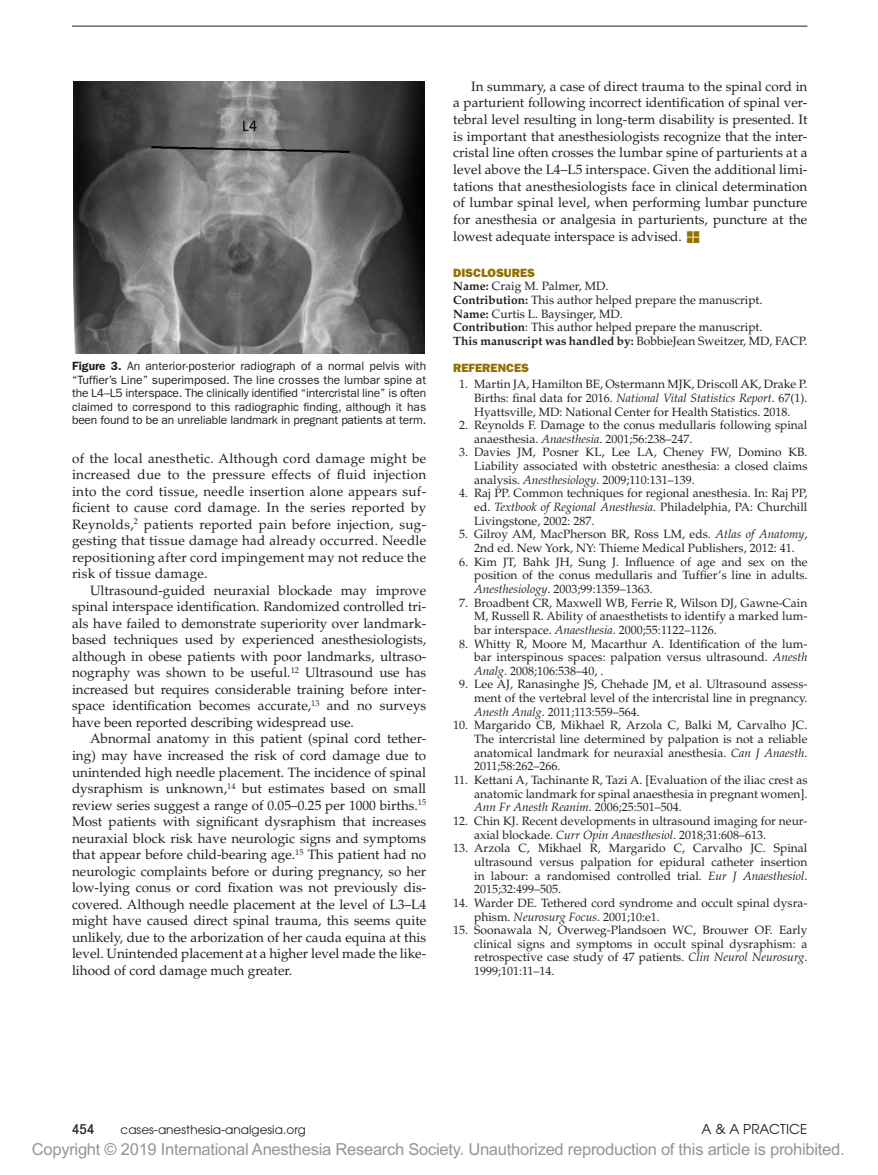
<style>
.page{position:relative;width:878px;height:1175px;background:#fff}
.page>*{position:absolute;margin:0;border:0;box-sizing:border-box;transform-origin:0 0}
.t1{font:16.5px "Arial MT Std";letter-spacing:-.015em;color:#939598}
.t2{font:13.5px/16.5px "Palatino LT Std";color:#231f20;text-align:justify}
.t3{font:13.5px "Avant Garde";letter-spacing:.005em;color:#231f20}
.t4{font:500 condensed 13.5px "Avant Garde";color:#231f20}
.t5{font:12px/13.6px "Palatino LT Std";color:#231f20;text-align:justify}
.t6{font:12px/13.5px "ITC Franklin Gothic Std";letter-spacing:-.015em;color:#231f20;text-align:justify}
.t7{font:12px "Avant Garde";letter-spacing:.005em;color:#231f20}
.t8{font:12px "ITC Franklin Gothic Std Hvy";color:#927100}
.s1{font-weight:600}
.s2{font-weight:700}
.s3{font-style:italic}
</style>
<div class="page">
<hr style="left:72px;top:26px;width:735px;height:1px;background:#231f20">
<img style="left:74px;top:81px;width:350px;height:272px">
<p class="t6" style="left:72px;top:359px;width:356px"><span class="s1">Figure 3.</span> An anterior-posterior radiograph of a normal pelvis with “Tuffier’s Line” superimposed. The line crosses the lumbar spine at the L4–L5 interspace. The clinically identified “intercristal line” is often claimed to correspond to this radiographic finding, although it has been found to be an unreliable landmark in pregnant patients at term.</p>
<p class="t2" style="left:72px;top:450px;width:356px">of the local anesthetic. Although cord damage might be increased due to the pressure effects of fluid injection into the cord tissue, needle insertion alone appears suf&shy;ficient to cause cord damage. In the series reported by Reynolds,<sup>2</sup> patients reported pain before injection, sug&shy;gesting that tissue damage had already occurred. Needle repositioning after cord impingement may not reduce the risk of tissue damage.</p>
<p class="t2" style="left:72px;top:582px;width:356px;text-indent:18px">Ultrasound-guided neuraxial blockade may improve spinal interspace identification. Randomized controlled tri&shy;als have failed to demonstrate superiority over landmark&shy;based techniques used by experienced anesthesiologists, although in obese patients with poor landmarks, ultraso&shy;nography was shown to be useful.<sup>12</sup> Ultrasound use has increased but requires considerable training before inter&shy;space identification becomes accurate,<sup>13</sup> and no surveys have been reported describing widespread use.</p>
<p class="t2" style="left:72px;top:731px;width:356px;text-indent:18px">Abnormal anatomy in this patient (spinal cord tether&shy;ing) may have increased the risk of cord damage due to unintended high needle placement. The incidence of spinal dysraphism is unknown,<sup>14</sup> but estimates based on small review series suggest a range of 0.05–0.25 per 1000 births.<sup>15<br></sup>Most patients with significant dysraphism that increases neuraxial block risk have neurologic signs and symptoms that appear before child-bearing age.<sup>15</sup> This patient had no neurologic complaints before or during pregnancy, so her low-lying conus or cord fixation was not previously dis&shy;covered. Although needle placement at the level of L3–L4 might have caused direct spinal trauma, this seems quite unlikely, due to the arborization of her cauda equina at this level. Unintended placement at a higher level made the like&shy;lihood of cord damage much greater.</p>
<p class="t2" style="left:453px;top:78px;width:356px;text-indent:18px">In summary, a case of direct trauma to the spinal cord in a parturient following incorrect identification of spinal ver&shy;tebral level resulting in long-term disability is presented. It is important that anesthesiologists recognize that the inter&shy;cristal line often crosses the lumbar spine of parturients at a level above the L4–L5 interspace. Given the additional limi&shy;tations that anesthesiologists face in clinical determination of lumbar spinal level, when performing lumbar puncture for anesthesia or analgesia in parturients, puncture at the lowest adequate interspace is advised.</p>
<p class="t8" style="left:453px;top:266px;width:83px">DISCLOSURES</p>
<p class="t5" style="left:453px;top:280px;width:355px;text-align:left"><span class="s2">Name:</span> Craig M. Palmer, MD.<br><span class="s2">Contribution:</span> This author helped prepare the manuscript.<br><span class="s2">Name:</span> Curtis L. Baysinger, MD.<br><span class="s2">Contribution</span>: This author helped prepare the manuscript.<br><span class="s2">This manuscript was handled by:</span> BobbieJean Sweitzer, MD, FACP.</p>
<p class="t8" style="left:453px;top:361px;width:77px">REFERENCES</p>
<p class="t5" style="left:474px;top:377px;width:335px;text-indent:-15px">1. Martin JA, Hamilton BE, Ostermann MJK, Driscoll AK, Drake P.<br>Births: final data for 2016. <span class="s3">National Vital Statistics Report</span>. 67(1).<br>Hyattsville, MD: National Center for Health Statistics. 2018.</p>
<p class="t5" style="left:474px;top:418px;width:334px;text-indent:-15px">2. Reynolds F. Damage to the conus medullaris following spinal anaesthesia. <span class="s3">Anaesthesia</span>. 2001;56:238–247.</p>
<p class="t5" style="left:474px;top:446px;width:335px;text-indent:-15px">3. Davies JM, Posner KL, Lee LA, Cheney FW, Domino KB.<br>Liability associated with obstetric anesthesia: a closed claims analysis. <span class="s3">Anesthesiology</span>. 2009;110:131–139.</p>
<p class="t5" style="left:474px;top:486px;width:335px;text-indent:-15px">4. Raj PP. Common techniques for regional anesthesia. In: Raj PP, ed. <span class="s3">Textbook of Regional Anesthesia</span>. Philadelphia, PA: Churchill Livingstone, 2002: 287.</p>
<p class="t5" style="left:459px;top:527px;width:350px;text-align:center">5. Gilroy AM, MacPherson BR, Ross LM, eds. <span class="s3">Atlas of Anatomy</span>,<br>2nd ed. New York, NY: Thieme Medical Publishers, 2012: 41.</p>
<p class="t5" style="left:474px;top:555px;width:334px;text-indent:-15px">6. Kim JT, Bahk JH, Sung J. Influence of age and sex on the position of the conus medullaris and Tuffier’s line in adults.<br><span class="s3">Anesthesiology</span>. 2003;99:1359–1363.</p>
<p class="t5" style="left:474px;top:596px;width:335px;text-indent:-15px">7. Broadbent CR, Maxwell WB, Ferrie R, Wilson DJ, Gawne-Cain M, Russell R. Ability of anaesthetists to identify a marked lum&shy;bar interspace. <span class="s3">Anaesthesia</span>. 2000;55:1122–1126.</p>
<p class="t5" style="left:474px;top:637px;width:335px;text-indent:-15px">8. Whitty R, Moore M, Macarthur A. Identification of the lum&shy;bar interspinous spaces: palpation versus ultrasound. <span class="s3">Anesth Analg</span>. 2008;106:538–40, .</p>
<p class="t5" style="left:474px;top:678px;width:335px;text-indent:-15px">9. Lee AJ, Ranasinghe JS, Chehade JM, et al. Ultrasound assess&shy;ment of the vertebral level of the intercristal line in pregnancy.<br><span class="s3">Anesth Analg</span>. 2011;113:559–564.</p>
<p class="t5" style="left:474px;top:718px;width:335px;text-indent:-21px">10. Margarido CB, Mikhael R, Arzola C, Balki M, Carvalho JC.<br>The intercristal line determined by palpation is not a reliable anatomical landmark for neuraxial anesthesia. <span class="s3">Can J Anaesth</span>.<br>2011;58:262–266.</p>
<p class="t5" style="left:474px;top:773px;width:334px;text-indent:-20px">11. Kettani A, Tachinante R, Tazi A. [Evaluation of the iliac crest as anatomic landmark for spinal anaesthesia in pregnant women].<br><span class="s3">Ann Fr Anesth Reanim</span>. 2006;25:501–504.</p>
<p class="t5" style="left:474px;top:814px;width:334px;text-indent:-21px">12. Chin KJ. Recent developments in ultrasound imaging for neur&shy;axial blockade. <span class="s3">Curr Opin Anaesthesiol</span>. 2018;31:608–613.</p>
<p class="t5" style="left:474px;top:841px;width:335px;text-indent:-21px">13. Arzola C, Mikhael R, Margarido C, Carvalho JC. Spinal ultrasound versus palpation for epidural catheter insertion in labour: a randomised controlled trial. <span class="s3">Eur J Anaesthesiol</span>.<br>2015;32:499–505.</p>
<p class="t5" style="left:474px;top:896px;width:335px;text-indent:-21px">14. Warder DE. Tethered cord syndrome and occult spinal dysra&shy;phism. <span class="s3">Neurosurg Focus</span>. 2001;10:e1.</p>
<p class="t5" style="left:474px;top:923px;width:335px;text-indent:-21px">15. Soonawala N, Overweg-Plandsoen WC, Brouwer OF. Early clinical signs and symptoms in occult spinal dysraphism: a retrospective case study of 47 patients. <span class="s3">Clin Neurol Neurosurg</span>.<br>1999;101:11–14.</p>
<p class="t4" style="left:72px;top:1121px;width:24px">454</p>
<p class="t7" style="left:120px;top:1123px;width:187px">cases-anesthesia-analgesia.org</p>
<p class="t3" style="left:701px;top:1121px;width:107px">A &amp; A PRACTICE</p>
<h1 class="t1" style="left:32px;top:1140px;width:814px">Copyright © 2019 International Anesthesia Research Society. Unauthorized reproduction of this article is prohibited.</h1>
</div>
